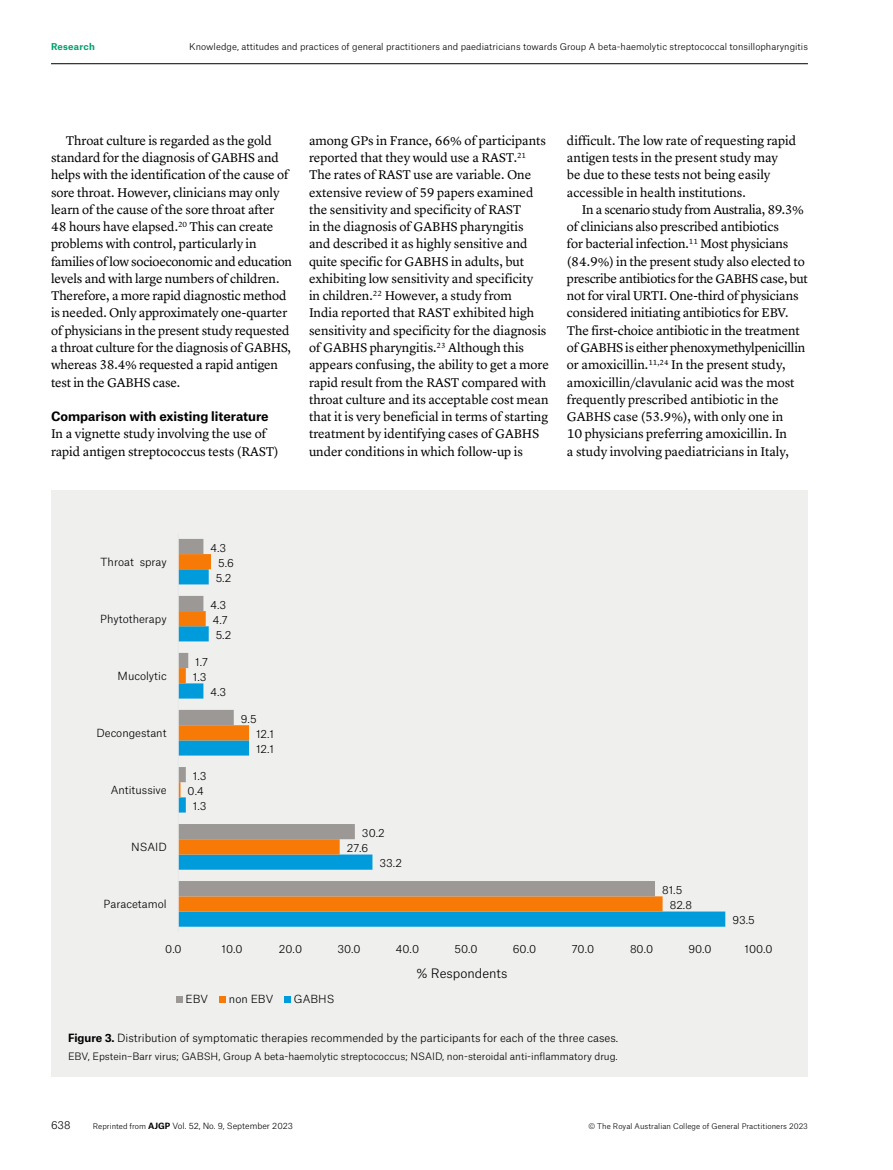
<style>
.page{position:relative;width:893px;height:1170px;background:#fff}
.page>*{position:absolute;margin:0;border:0;box-sizing:border-box;transform-origin:0 0}
.t1{font:13.2px/17.2px "Lyon Text";letter-spacing:-.005em;color:#000}
.t2{font:300 12.45px "Atlas Grotesk";color:#000}
.t3{font:700 12.3px "Atlas Grotesk";color:#000}
.t4{font:300 10.8px "Atlas Grotesk";color:#000}
.t5{font:300 10.5px "Atlas Grotesk";color:#000}
.t6{font:300 9.75px "Atlas Grotesk";color:#000}
.t7{font:300 9px "Atlas Grotesk";letter-spacing:.005em;color:#000}
.t8{font:700 9px "Atlas Grotesk";letter-spacing:.025em;color:#00a06e}
.t9{font:300 8.25px "Atlas Grotesk";color:#000}
.t10{font:300 7.5px "Atlas Grotesk";letter-spacing:.01em;color:#000}
.s1{font-weight:700}
.s2{font-size:7.5px}
</style>
<div class="page">
<hr style="left:51px;top:63px;width:757px;height:1px;background:#000">
<div style="left:51px;top:490px;width:757px;height:587px;background:#efefee"></div>
<div style="left:179px;top:911px;width:546px;height:15px;background:#009bdb"></div>
<div style="left:179px;top:896px;width:484px;height:15px;background:#f77a07"></div>
<svg style="left:179px;top:539px;width:476px;height:357px"></svg>
<hr style="left:178px;top:533px;width:1px;height:399px;background:#e7e7e6">
<div style="left:176px;top:995px;width:7px;height:7px;background:#9b9896"></div>
<div style="left:219px;top:995px;width:7px;height:7px;background:#f77a07"></div>
<div style="left:284px;top:995px;width:7px;height:7px;background:#009bdb"></div>
<p class="t8" style="left:51px;top:40px;width:45px">Research</p>
<p class="t7" style="left:189px;top:40px;width:620px">Knowledge, attitudes and practices of general practitioners and paediatricians towards Group A beta-haemolytic streptococcal tonsillopharyngitis</p>
<p class="t1" style="left:51px;top:131px;width:242px;text-indent:15px">Throat culture is regarded as the gold standard for the diagnosis of GABHS and helps with the identification of the cause of sore throat. However, clinicians may only learn of the cause of the sore throat after 48 hours have elapsed.<sup>20</sup> This can create problems with control, particularly in families of low socioeconomic and education levels and with large numbers of children.<br>Therefore, a more rapid diagnostic method is needed. Only approximately one-quarter of physicians in the present study requested a throat culture for the diagnosis of GABHS, whereas 38.4% requested a rapid antigen test in the GABHS case.</p>
<p class="t3" style="left:51px;top:406px;width:219px">Comparison with existing literature</p>
<p class="t1" style="left:51px;top:424px;width:229px">In a vignette study involving the use of rapid antigen streptococcus tests (RAST)</p>
<p class="t1" style="left:309px;top:131px;width:241px">among GPs in France, 66% of participants reported that they would use a RAST.<sup>21<br></sup>The rates of RAST use are variable. One extensive review of 59 papers examined the sensitivity and specificity of RAST<br>in the diagnosis of GABHS pharyngitis<br>and described it as highly sensitive and quite specific for GABHS in adults, but exhibiting low sensitivity and specificity<br>in children.<sup>22</sup> However, a study from<br>India reported that RAST exhibited high sensitivity and specificity for the diagnosis of GABHS pharyngitis.<sup>23</sup> Although this appears confusing, the ability to get a more rapid result from the RAST compared with throat culture and its acceptable cost mean that it is very beneficial in terms of starting treatment by identifying cases of GABHS under conditions in which follow-up is</p>
<p class="t1" style="left:567px;top:131px;width:231px">difficult. The low rate of requesting rapid antigen tests in the present study may<br>be due to these tests not being easily accessible in health institutions.</p>
<p class="t1" style="left:567px;top:200px;width:242px;text-indent:15px">In a scenario study from Australia, 89.3% of clinicians also prescribed antibiotics<br>for bacterial infection.<sup>11</sup> Most physicians (84.9%) in the present study also elected to prescribe antibiotics for the GABHS case, but not for viral URTI. One-third of physicians considered initiating antibiotics for EBV.<br>The first-choice antibiotic in the treatment of GABHS is either phenoxymethylpenicillin or amoxicillin.<sup>11,24</sup> In the present study, amoxicillin/clavulanic acid was the most frequently prescribed antibiotic in the GABHS case (53.9%), with only one in<br>10 physicians preferring amoxicillin. In<br>a study involving paediatricians in Italy,</p>
<p class="t4" style="left:210px;top:539px;width:17px">4.3</p>
<p class="t4" style="left:101px;top:553px;width:68px">Throat spray</p>
<p class="t4" style="left:218px;top:554px;width:17px">5.6</p>
<p class="t4" style="left:216px;top:569px;width:17px">5.2</p>
<p class="t4" style="left:210px;top:596px;width:17px">4.3</p>
<p class="t4" style="left:100px;top:610px;width:68px">Phytotherapy</p>
<p class="t4" style="left:213px;top:611px;width:16px">4.7</p>
<p class="t4" style="left:216px;top:626px;width:17px">5.2</p>
<p class="t4" style="left:195px;top:653px;width:14px">1.7</p>
<p class="t4" style="left:118px;top:667px;width:51px">Mucolytic</p>
<p class="t4" style="left:193px;top:668px;width:15px">1.3</p>
<p class="t4" style="left:210px;top:683px;width:17px">4.3</p>
<p class="t4" style="left:241px;top:710px;width:17px">9.5</p>
<p class="t4" style="left:96px;top:724px;width:72px">Decongestant</p>
<p class="t4" style="left:256px;top:725px;width:20px">12.1</p>
<p class="t4" style="left:256px;top:740px;width:20px">12.1</p>
<p class="t4" style="left:193px;top:767px;width:15px">1.3</p>
<p class="t4" style="left:111px;top:781px;width:58px">Antitussive</p>
<p class="t4" style="left:188px;top:782px;width:18px">0.4</p>
<p class="t4" style="left:193px;top:797px;width:15px">1.3</p>
<p class="t4" style="left:362px;top:824px;width:24px">30.2</p>
<p class="t4" style="left:131px;top:838px;width:37px">NSAID</p>
<p class="t4" style="left:347px;top:839px;width:23px">27.6</p>
<p class="t4" style="left:379px;top:854px;width:24px">33.2</p>
<p class="t4" style="left:662px;top:881px;width:22px">81.5</p>
<p class="t4" style="left:104px;top:895px;width:65px">Paracetamol</p>
<p class="t4" style="left:670px;top:896px;width:24px">82.8</p>
<p class="t4" style="left:732px;top:911px;width:24px">93.5</p>
<p class="t4" style="left:165px;top:940px;width:18px">0.0</p>
<p class="t4" style="left:221px;top:940px;width:23px">10.0</p>
<p class="t4" style="left:279px;top:940px;width:25px">20.0</p>
<p class="t4" style="left:337px;top:940px;width:25px">30.0</p>
<p class="t4" style="left:396px;top:940px;width:25px">40.0</p>
<p class="t4" style="left:454px;top:940px;width:25px">50.0</p>
<p class="t4" style="left:513px;top:940px;width:25px">60.0</p>
<p class="t4" style="left:572px;top:940px;width:24px">70.0</p>
<p class="t4" style="left:630px;top:940px;width:25px">80.0</p>
<p class="t4" style="left:688px;top:940px;width:25px">90.0</p>
<p class="t4" style="left:744px;top:940px;width:30px">100.0</p>
<p class="t4" style="left:186px;top:990px;width:24px">EBV</p>
<p class="t4" style="left:229px;top:990px;width:46px">non EBV</p>
<p class="t4" style="left:294px;top:990px;width:42px">GABHS</p>
<p class="t2" style="left:417px;top:963px;width:92px">% Respondents</p>
<p class="t4" style="left:68px;top:1029px;width:552px"><span class="s1">Figure 3.</span> Distribution of symptomatic therapies recommended by the participants for each of the three cases.</p>
<p class="t6" style="left:68px;top:1048px;width:551px">EBV, Epstein–Barr virus; GABSH, Group A beta-haemolytic streptococcus; NSAID, non-steroidal anti-inflammatory drug.</p>
<p class="t5" style="left:51px;top:1116px;width:21px">638</p>
<p class="t9" style="left:93px;top:1118px;width:201px"><span class="s2">Reprinted from</span> <span class="s1">AJGP</span> Vol. 52, No. 9, September 2023</p>
<p class="t10" style="left:588px;top:1119px;width:221px">© The Royal Australian College of General Practitioners 2023</p>
</div>
